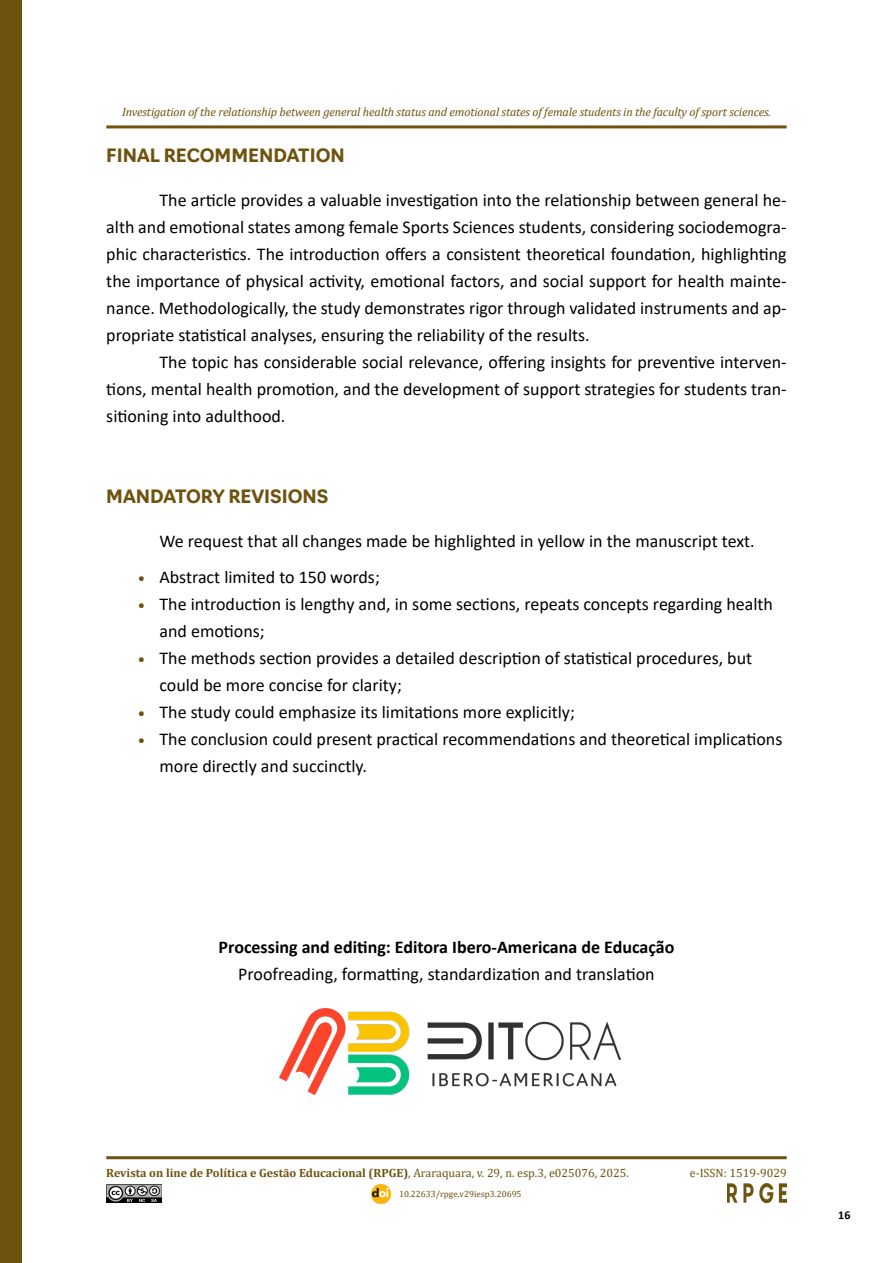
<style>
.page{position:relative;width:893px;height:1263px;background:#fff}
.page>*{position:absolute;margin:0;border:0;box-sizing:border-box;transform-origin:0 0}
.t1{font:18px/27px "Calibri";color:#000}
.t2{font:700 18px "Calibri";color:#000}
.t3{font:700 18px "Navigo";color:#6e530e}
.t4{font:italic 12px "Cambria";letter-spacing:-.01em;color:#6e530e}
.t5{font:700 12px "Cambria";color:#6e530e}
.t6{font:12px "Cambria";color:#6e530e}
.t7{font:700 12px "Calibri";color:#000}
.t8{font:9px "Cambria";color:#6e530e}
.s1{font-weight:700;font-size:13.5px;color:#6e530e}
.s2{font-weight:400}
</style>
<div class="page">
<hr style="left:106px;top:1156px;width:681px;height:3px;background:#6e530e">
<hr style="left:106px;top:125px;width:681px;height:3px;background:#6e530e">
<img style="left:371px;top:1184px;width:20px;height:20px">
<img style="left:106px;top:1184px;width:55px;height:18px">
<div style="left:0;top:0;width:21px;height:1263px;background:#6e530e"></div>
<img style="left:727px;top:1183px;width:60px;height:19px">
<img style="left:280px;top:1008px;width:341px;height:87px">
<p class="t4" style="left:122px;top:103px;width:650px">Investigation of the relationship between general health status and emotional states of female students in the faculty of sport sciences.</p>
<p class="t3" style="left:106px;top:142px;width:240px">FINAL RECOMMENDATION</p>
<p class="t1" style="left:106px;top:186px;width:682px;text-align:justify;text-indent:53px">The article provides a valuable investigation into the relationship between general he&shy;alth and emotional states among female Sports Sciences students, considering sociodemogra&shy;phic characteristics. The introduction offers a consistent theoretical foundation, highlighting the importance of physical activity, emotional factors, and social support for health mainte&shy;nance. Methodologically, the study demonstrates rigor through validated instruments and ap&shy;propriate statistical analyses, ensuring the reliability of the results.</p>
<p class="t1" style="left:106px;top:348px;width:682px;text-align:justify;text-indent:53px">The topic has considerable social relevance, offering insights for preventive interven&shy;tions, mental health promotion, and the development of support strategies for students tran&shy;sitioning into adulthood.</p>
<p class="t3" style="left:106px;top:483px;width:224px">MANDATORY REVISIONS</p>
<p class="t1" style="left:159px;top:527px;width:597px">We request that all changes made be highlighted in yellow in the manuscript text.</p>
<p class="t1" style="left:138px;top:563px;width:243px"><span class="s1">•</span> Abstract limited to 150 words;</p>
<p class="t1" style="left:159px;top:590px;width:615px;text-indent:-21px"><span class="s1">•</span> The introduction is lengthy and, in some sections, repeats concepts regarding health and emotions;</p>
<p class="t1" style="left:159px;top:644px;width:594px;text-indent:-21px"><span class="s1">•</span> The methods section provides a detailed description of statistical procedures, but could be more concise for clarity;</p>
<p class="t1" style="left:138px;top:698px;width:438px"><span class="s1">•</span> The study could emphasize its limitations more explicitly;</p>
<p class="t1" style="left:159px;top:725px;width:624px;text-indent:-21px"><span class="s1">•</span> The conclusion could present practical recommendations and theoretical implications more directly and succinctly.</p>
<p class="t2" style="left:219px;top:934px;width:457px">Processing and editing: Editora Ibero-Americana de Educação</p>
<p class="t1" style="left:238px;top:960px;width:418px">Proofreading, formatting, standardization and translation</p>
<p class="t5" style="left:106px;top:1164px;width:524px">Revista on line de Política e Gestão Educacional (RPGE)<span class="s2">, Araraquara, v. 29, n. esp.3, e025076, 2025.</span></p>
<p class="t8" style="left:399px;top:1189px;width:124px">10.22633/rpge.v29iesp3.20695</p>
<p class="t6" style="left:690px;top:1165px;width:98px">e-ISSN: 1519-9029</p>
<p class="t7" style="left:838px;top:1206px;width:14px">16</p>
</div>
